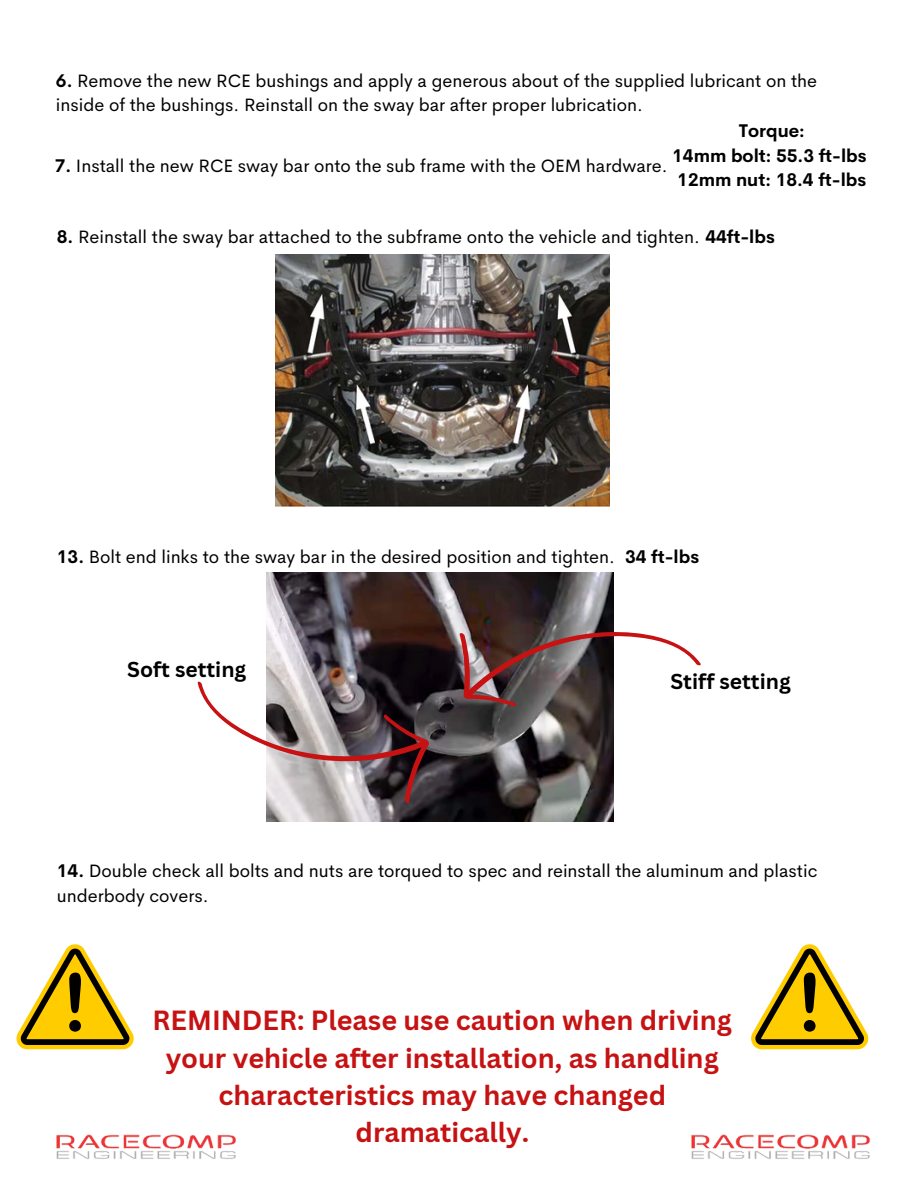
<style>
.page{position:relative;width:918px;height:1188px;background:#fff}
.page>*{position:absolute;margin:0;border:0;box-sizing:border-box;transform-origin:0 0}
.t1{font:700 27px/37.2px "Canva Sans";color:#c61212;text-align:center}
.t2{font:700 21px "Canva Sans";color:#000}
.t3{font:18px/24.8px "Cerebri Sans";color:#000}
.t4{font:700 18px/24.8px "Cerebri Sans";color:#000;text-align:center}
.s1{font-weight:700}
</style>
<div class="page">
<img style="left:56px;top:1135px;width:180px;height:24px">
<img style="left:691px;top:1135px;width:179px;height:24px">
<img style="left:275px;top:255px;width:335px;height:252px">
<img style="left:267px;top:573px;width:346px;height:248px">
<svg style="left:197px;top:633px;width:243px;height:181px"></svg>
<svg style="left:455px;top:622px;width:246px;height:96px"></svg>
<svg style="left:16px;top:944px;width:118px;height:105px"></svg>
<svg style="left:751px;top:944px;width:118px;height:105px"></svg>
<p class="t3" style="left:56px;top:68px;width:763px"><span class="s1">6.</span> Remove the new RCE bushings and apply a generous about of the supplied lubricant on the inside of the bushings. Reinstall on the sway bar after proper lubrication.</p>
<p class="t3" style="left:55px;top:153px;width:614px"><span class="s1">7.</span> Install the new RCE sway bar onto the sub frame with the OEM hardware.</p>
<p class="t4" style="left:672px;top:118px;width:196px">Torque:<br>14mm bolt: 55.3 ft-lbs<br>12mm nut: 18.4 ft-lbs</p>
<p class="t3" style="left:57px;top:225px;width:720px"><span class="s1">8.</span> Reinstall the sway bar attached to the subframe onto the vehicle and tighten. <span class="s1">44ft-lbs</span></p>
<h2 class="t3" style="left:57px;top:545px;width:644px"><span class="s1">13.</span> Bolt end links to the sway bar in the desired position and tighten. <span class="s1">34 ft-lbs</span></h2>
<p class="t2" style="left:127px;top:654px;width:121px">Soft setting</p>
<h2 class="t2" style="left:670px;top:667px;width:122px">Stiff setting</h2>
<p class="t3" style="left:57px;top:859px;width:762px"><span class="s1">14.</span> Double check all bolts and nuts are torqued to spec and reinstall the aluminum and plastic underbody covers.</p>
<p class="t1" style="left:153px;top:1001px;width:581px">REMINDER: Please use caution when driving your vehicle after installation, as handling characteristics may have changed dramatically.</p>
</div>
